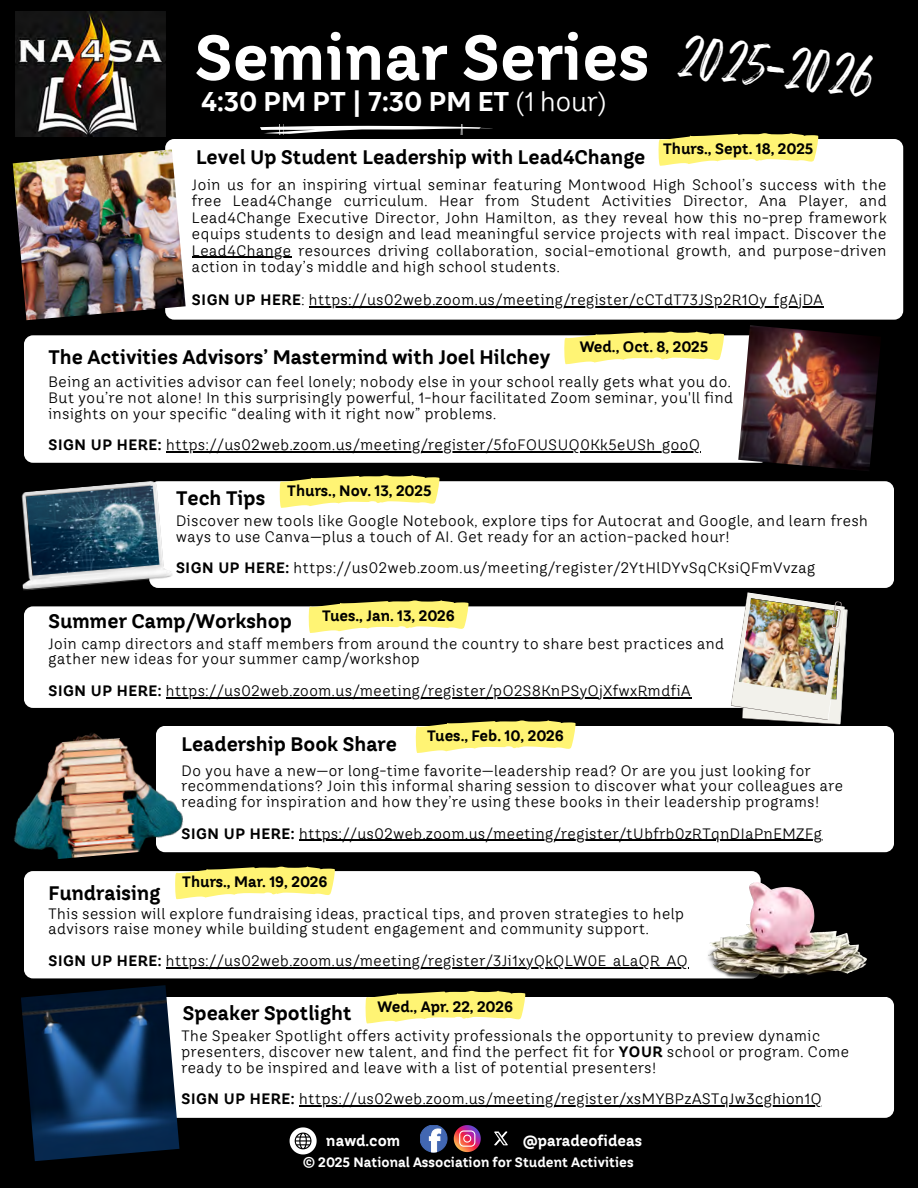
<style>
.page{position:relative;width:918px;height:1188px;background:#000}
.page>*{position:absolute;margin:0;border:0;box-sizing:border-box;transform-origin:0 0}
.t1{font:700 63px "TT Hazelnuts";color:#fff}
.t2{font:45px "Feeling Passionate";color:#fff}
.t3{font:700 27px "TT Hazelnuts";color:#fff}
.t4{font:700 19.5px "TT Hazelnuts";color:#000}
.t5{font:15px/15.8px "TT Hazelnuts";letter-spacing:.04em;color:#000}
.t6{font:700 15px "TT Hazelnuts";color:#000}
.t7{font:700 15px "TT Hazelnuts";color:#fff}
.t8{font:700 13.5px "TT Hazelnuts";color:#fff}
.s1{font-weight:400}
.s2{font-weight:700}
</style>
<div class="page">
<svg style="left:260px;top:124px;width:233px;height:11px"></svg>
<img style="left:16px;top:12px;width:149px;height:125px">
<div style="left:165px;top:139px;width:738px;height:181px;background:#fff"></div>
<hr style="left:192px;top:257px;width:100px;height:1px;background:#000">
<hr style="left:309px;top:306px;width:515px;height:2px;background:#000">
<div style="left:24px;top:335px;width:745px;height:128px;background:#fff"></div>
<hr style="left:166px;top:452px;width:534px;height:1px;background:#000">
<div style="left:149px;top:481px;width:745px;height:107px;background:#fff"></div>
<div style="left:24px;top:606px;width:736px;height:102px;background:#fff"></div>
<hr style="left:166px;top:697px;width:525px;height:1px;background:#000">
<div style="left:156px;top:726px;width:738px;height:126px;background:#fff"></div>
<hr style="left:299px;top:840px;width:523px;height:1px;background:#000">
<div style="left:24px;top:871px;width:737px;height:107px;background:#fff"></div>
<hr style="left:166px;top:967px;width:522px;height:1px;background:#000">
<div style="left:156px;top:997px;width:738px;height:121px;background:#fff"></div>
<hr style="left:299px;top:1106px;width:523px;height:1px;background:#000">
<svg style="left:420px;top:1125px;width:27px;height:27px"></svg>
<svg style="left:454px;top:1125px;width:27px;height:27px"></svg>
<svg style="left:494px;top:1131px;width:14px;height:15px"></svg>
<svg style="left:290px;top:1127px;width:27px;height:27px"></svg>
<img style="left:21px;top:481px;width:152px;height:110px">
<img style="left:731px;top:592px;width:117px;height:132px">
<img style="left:705px;top:883px;width:162px;height:96px">
<img style="left:21px;top:985px;width:158px;height:176px">
<img style="left:738px;top:325px;width:142px;height:146px">
<img style="left:14px;top:726px;width:181px;height:133px">
<img style="left:13px;top:149px;width:173px;height:171px">
<svg style="left:659px;top:133px;width:159px;height:33px"></svg>
<svg style="left:564px;top:332px;width:160px;height:32px"></svg>
<svg style="left:280px;top:475px;width:159px;height:33px"></svg>
<svg style="left:309px;top:600px;width:159px;height:33px"></svg>
<svg style="left:416px;top:720px;width:160px;height:33px"></svg>
<svg style="left:175px;top:867px;width:160px;height:32px"></svg>
<svg style="left:366px;top:991px;width:159px;height:32px"></svg>
<h3 class="t1" style="left:195px;top:19px;width:456px">Seminar Series</h3>
<h3 class="t3" style="left:201px;top:85px;width:407px">4:30 PM PT | 7:30 PM ET <span class="s1">(1 hour)</span></h3>
<p class="t4" style="left:196px;top:145px;width:451px">Level Up Student Leadership with Lead4Change</p>
<h5 class="t2" style="left:683px;top:20px;width:197px;rotate:6deg">2025-2026</h5>
<p class="t6" style="left:663px;top:139px;width:152px">Thurs., Sept. 18, 2025</p>
<p class="t5" style="left:192px;top:176px;width:696px;line-height:16.5px;text-align:justify">Join us for an inspiring virtual seminar featuring Montwood High School’s success with the free Lead4Change curriculum. Hear from Student Activities Director, Ana Player, and Lead4Change Executive Director, John Hamilton, as they reveal how this no-prep framework equips students to design and lead meaningful service projects with real impact. Discover the Lead4Change resources driving collaboration, social-emotional growth, and purpose-driven action in today’s middle and high school students.</p>
<p class="t5" style="left:192px;top:292px;width:633px"><span class="s2">SIGN UP HERE</span>: https://us02web.zoom.us/meeting/register/cCTdT73JSp2R1Oy_fgAjDA</p>
<h3 class="t4" style="left:48px;top:346px;width:504px">The Activities Advisors’ Mastermind with Joel Hilchey</h3>
<h4 class="t6" style="left:580px;top:338px;width:130px">Wed., Oct. 8, 2025</h4>
<p class="t5" style="left:48px;top:374px;width:686px">Being an activities advisor can feel lonely; nobody else in your school really gets what you do.<br>But you’re not alone! In this surprisingly powerful, 1-hour facilitated Zoom seminar, you'll find insights on your specific “dealing with it right now” problems.</p>
<h4 class="t5" style="left:48px;top:437px;width:653px"><span class="s2">SIGN UP HERE:</span> https://us02web.zoom.us/meeting/register/5foFOUSUQ0Kk5eUSh_gooQ</h4>
<p class="t4" style="left:176px;top:486px;width:91px">Tech Tips</p>
<h3 class="t6" style="left:287px;top:481px;width:146px">Thurs., Nov. 13, 2025</h3>
<h5 class="t5" style="left:176px;top:513px;width:693px">Discover new tools like Google Notebook, explore tips for Autocrat and Google, and learn fresh ways to use Canva—plus a touch of AI. Get ready for an action-packed hour!</h5>
<h5 class="t5" style="left:176px;top:560px;width:641px"><span class="s2">SIGN UP HERE:</span> https://us02web.zoom.us/meeting/register/2YtHlDYvSqCKsiQFmVvzag</h5>
<h4 class="t4" style="left:48px;top:610px;width:245px">Summer Camp/Workshop</h4>
<h5 class="t6" style="left:322px;top:607px;width:134px">Tues., Jan. 13, 2026</h5>
<p class="t5" style="left:48px;top:635px;width:677px">Join camp directors and staff members from around the country to share best practices and gather new ideas for your summer camp/workshop</p>
<p class="t5" style="left:48px;top:683px;width:644px"><span class="s2">SIGN UP HERE:</span> https://us02web.zoom.us/meeting/register/pO2S8KnPSyOjXfwxRmdfiA</p>
<h5 class="t4" style="left:181px;top:732px;width:217px">Leadership Book Share</h5>
<h5 class="t6" style="left:427px;top:727px;width:138px">Tues., Feb. 10, 2026</h5>
<h3 class="t4" style="left:48px;top:881px;width:113px">Fundraising</h3>
<h3 class="t5" style="left:181px;top:762px;width:663px">Do you have a new—or long-time favorite—leadership read? Or are you just looking for recommendations? Join this informal sharing session to discover what your colleagues are reading for inspiration and how they’re using these books in their leadership programs!</h3>
<h5 class="t5" style="left:181px;top:825px;width:642px"><span class="s2">SIGN UP HERE:</span> https://us02web.zoom.us/meeting/register/tUbfrb0zRTqnDIaPnEMZFg</h5>
<p class="t6" style="left:182px;top:873px;width:147px">Thurs., Mar. 19, 2026</p>
<p class="t5" style="left:48px;top:905px;width:637px">This session will explore fundraising ideas, practical tips, and proven strategies to help advisors raise money while building student engagement and community support.</p>
<h4 class="t5" style="left:48px;top:953px;width:641px"><span class="s2">SIGN UP HERE:</span> https://us02web.zoom.us/meeting/register/3Ji1xyQkQLW0E_aLaQR_AQ</h4>
<p class="t4" style="left:183px;top:1001px;width:170px">Speaker Spotlight</p>
<p class="t6" style="left:377px;top:997px;width:137px">Wed., Apr. 22, 2026</p>
<h5 class="t5" style="left:181px;top:1028px;width:669px">The Speaker Spotlight offers activity professionals the opportunity to preview dynamic presenters, discover new talent, and find the perfect fit for <span class="s2">YOUR</span> school or program. Come ready to be inspired and leave with a list of potential presenters!</h5>
<h5 class="t5" style="left:181px;top:1091px;width:642px"><span class="s2">SIGN UP HERE:</span> https://us02web.zoom.us/meeting/register/xsMYBPzASTqJw3cghion1Q</h5>
<p class="t7" style="left:326px;top:1132px;width:76px">nawd.com</p>
<h3 class="t7" style="left:523px;top:1132px;width:121px">@paradeofideas</h3>
<h5 class="t8" style="left:303px;top:1154px;width:332px">© 2025 National Association for Student Activities</h5>
</div>
